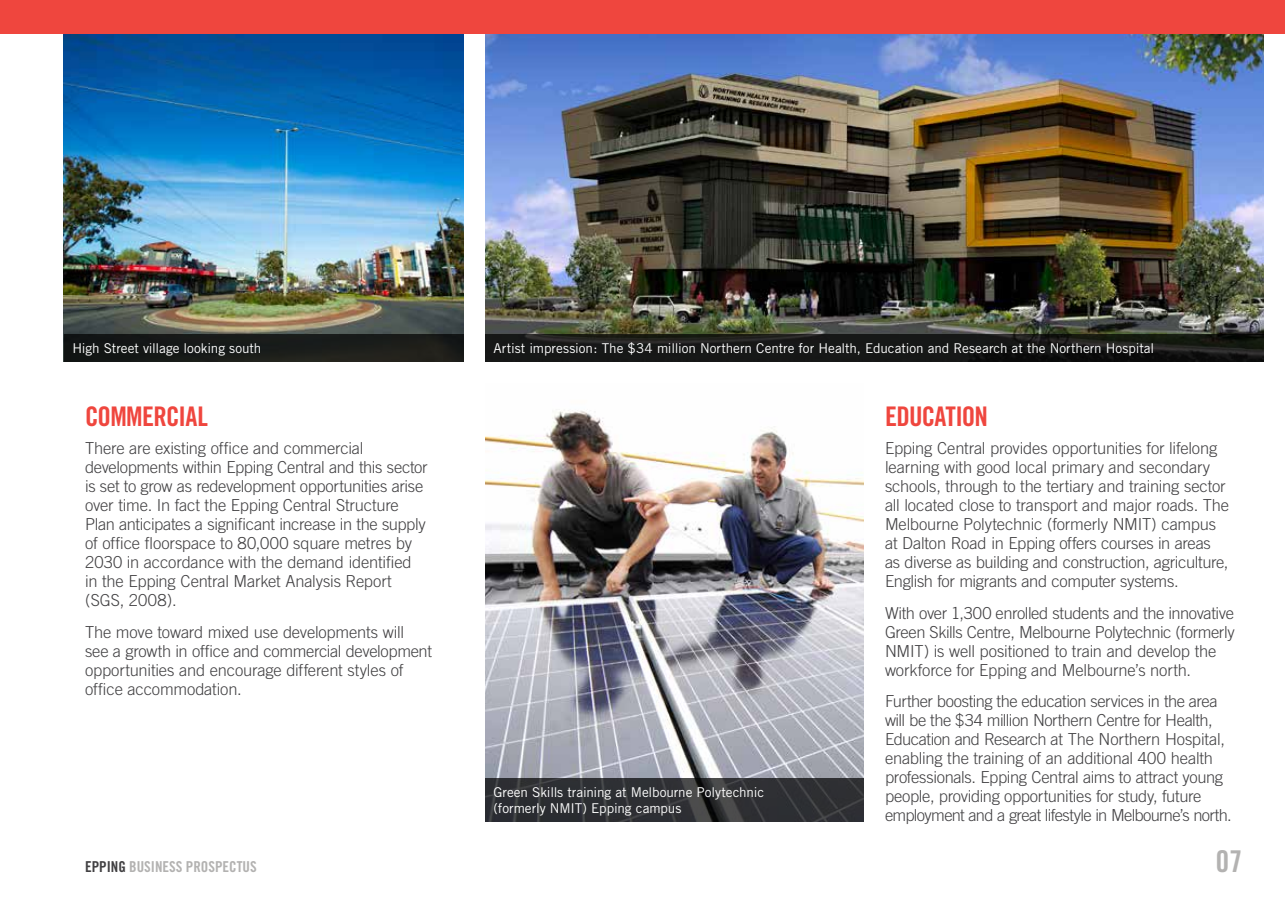
<style>
.page{position:relative;width:1285px;height:915px;background:#fff}
.page>*{position:absolute;margin:0;border:0;box-sizing:border-box;transform-origin:0 0}
.t1{font:30px "Trade Gothic Bold Cond Twenty";color:#b3b2b1}
.t2{font:27px "Trade Gothic Bold Cond Twenty";letter-spacing:-.025em;color:#ef463e}
.t3{font:300 16.5px/18.9px "Trade Gothic";letter-spacing:-.015em;color:#414042}
.t4{font:15px "Trade Gothic Bold Cond Twenty";color:#b3b2b1}
.t5{font:13.5px/15.5px "Trade Gothic";letter-spacing:-.005em;color:#fff}
.s1{color:#414042}
</style>
<div class="page">
<div style="left:0;top:0;width:1284px;height:34px;background:#ef463e"></div>
<img style="left:485px;top:34px;width:778px;height:300px">
<img style="left:64px;top:34px;width:399px;height:300px">
<img style="left:485px;top:410px;width:378px;height:368px">
<div style="left:64px;top:334px;width:399px;height:27px;background:#181b19"></div>
<svg style="left:485px;top:334px;width:778px;height:27px;background:#171816"></svg>
<svg style="left:485px;top:778px;width:378px;height:43px;background:#303235"></svg>
<p class="t5" style="left:72px;top:340px;width:190px">High Street village looking south</p>
<p class="t5" style="left:493px;top:340px;width:662px">Artist impression: The $34 million Northern Centre for Health, Education and Research at the Northern Hospital</p>
<h2 class="t2" style="left:85px;top:400px;width:124px">COMMERCIAL</h2>
<p class="t3" style="left:85px;top:438px;width:344px">There are existing office and commercial developments within Epping Central and this sector is set to grow as redevelopment opportunities arise over time. In fact the Epping Central Structure Plan anticipates a significant increase in the supply of office floorspace to 80,000 square metres by 2030 in accordance with the demand identified in the Epping Central Market Analysis Report (SGS, 2008).</p>
<p class="t3" style="left:85px;top:622px;width:348px">The move toward mixed use developments will<br>see a growth in office and commercial development opportunities and encourage different styles of office accommodation.</p>
<p class="t5" style="left:493px;top:784px;width:272px">Green Skills training at Melbourne Polytechnic (formerly NMIT) Epping campus</p>
<h2 class="t2" style="left:884px;top:400px;width:105px">EDUCATION</h2>
<p class="t3" style="left:884px;top:438px;width:345px">Epping Central provides opportunities for lifelong learning with good local primary and secondary schools, through to the tertiary and training sector all located close to transport and major roads. The Melbourne Polytechnic (formerly NMIT) campus at Dalton Road in Epping offers courses in areas as diverse as building and construction, agriculture, English for migrants and computer systems.</p>
<p class="t3" style="left:884px;top:603px;width:351px">With over 1,300 enrolled students and the innovative Green Skills Centre, Melbourne Polytechnic (formerly NMIT) is well positioned to train and develop the workforce for Epping and Melbourne’s north.</p>
<p class="t3" style="left:884px;top:691px;width:348px">Further boosting the education services in the area will be the $34 million Northern Centre for Health, Education and Research at The Northern Hospital, enabling the training of an additional 400 health professionals. Epping Central aims to attract young people, providing opportunities for study, future employment and a great lifestyle in Melbourne’s north.</p>
<p class="t4" style="left:85px;top:857px;width:173px"><span class="s1">EPPING</span> BUSINESS PROSPECTUS</p>
<h1 class="t1" style="left:1215px;top:843px;width:28px">07</h1>
</div>
